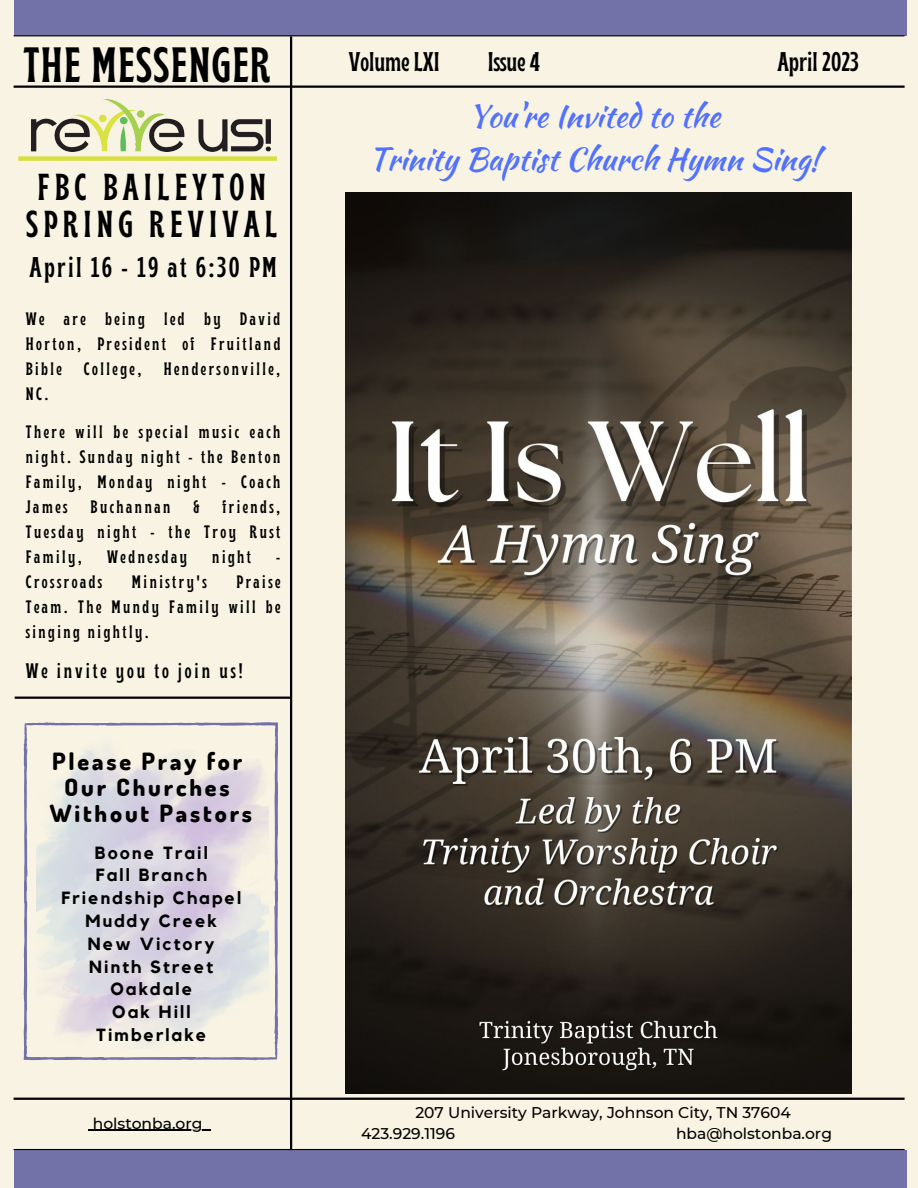
<style>
.page{position:relative;width:918px;height:1188px;background:#f8f3e2}
.page>*{position:absolute;margin:0;border:0;box-sizing:border-box;transform-origin:0 0}
.t1{font:700 condensed 49.5px "Brice";letter-spacing:.025em;color:#000}
.t2{font:700 condensed 37.5px/37.5px "Brice";letter-spacing:.14em;color:#000}
.t3{font:31.2px/42.8px "Kaushan Script";color:#5271ff;text-align:center}
.t4{font:700 condensed 28.5px "Brice";letter-spacing:.085em;color:#000}
.t5{font:700 condensed 27px "Brice";color:#000}
.t6{font:800 23.7px/25.8px "Dosis";letter-spacing:.12em;color:#000;text-align:center}
.t7{font:700 condensed 21px "Brice";letter-spacing:.14em;color:#000}
.t8{font:700 condensed 18px/25px "Brice";letter-spacing:.14em;color:#000;text-align:justify}
.t9{font:700 17.55px/22.8px "Kollektif";letter-spacing:.12em;color:#000;text-align:center}
.t10{font:500 15.45px/21.3px "Montserrat";color:#000}
</style>
<div class="page">
<hr style="left:14px;top:86px;width:891px;height:2px;background:#000">
<div style="left:14px;top:1150px;width:892px;height:38px;background:#7272a9"></div>
<hr style="left:14px;top:1149px;width:891px;height:1px;background:#000">
<div style="left:14px;top:0;width:892px;height:35px;background:#7272a9"></div>
<hr style="left:290px;top:36px;width:2px;height:1114px;background:#000">
<hr style="left:14px;top:35px;width:891px;height:1px;background:#000">
<hr style="left:14px;top:1098px;width:891px;height:2px;background:#000">
<hr style="left:15px;top:697px;width:276px;height:2px;background:#000">
<img style="left:346px;top:192px;width:506px;height:901px">
<hr style="left:93px;top:1130px;width:109px;height:1px;background:#000">
<img style="left:31px;top:99px;width:240px;height:53px">
<div style="left:18px;top:156px;width:259px;height:5px;background:#d8df43"></div>
<svg style="left:24px;top:722px;width:254px;height:338px"></svg>
<h1 class="t1" style="left:24px;top:44px;width:248px">THE MESSENGER</h1>
<h3 class="t5" style="left:349px;top:51px;width:92px">Volume LXI</h3>
<h3 class="t5" style="left:488px;top:51px;width:53px">Issue 4</h3>
<h3 class="t5" style="left:777px;top:51px;width:83px">April 2023</h3>
<h3 class="t3" style="left:369px;top:95px;width:452px">You're Invited to the<br>Trinity Baptist Church Hymn Sing!</h3>
<h2 class="t2" style="left:26px;top:172px;width:252px">FBC BAILEYTON<br>SPRING REVIVAL</h2>
<h3 class="t4" style="left:30px;top:255px;width:249px">April 16 - 19 at 6:30 PM</h3>
<p class="t8" style="left:26px;top:308px;width:256px">We are being led by David Horton, President of Fruitland Bible College, Hendersonville, NC.</p>
<p class="t8" style="left:26px;top:421px;width:256px">There will be special music each night. Sunday night - the Benton Family, Monday night - Coach James</p>
<p class="t8" style="left:26px;top:496px;width:256px;text-indent:197px">friends, Tuesday night - the Troy Rust Family,</p>
<p class="t8" style="left:91px;top:496px;width:81px">Buchannan</p>
<p class="t8" style="left:193px;top:496px;width:7px">&amp;</p>
<p class="t8" style="left:107px;top:546px;width:81px">Wednesday</p>
<p class="t8" style="left:212px;top:546px;width:40px">night</p>
<p class="t8" style="left:276px;top:546px;width:6px">-</p>
<p class="t8" style="left:26px;top:571px;width:256px;text-indent:211px">Praise Team. The Mundy Family will be singing nightly.</p>
<p class="t7" style="left:26px;top:662px;width:219px">We invite you to join us!</p>
<p class="t8" style="left:26px;top:571px;width:78px">Crossroads</p>
<p class="t8" style="left:132px;top:571px;width:76px">Ministry's</p>
<h3 class="t6" style="left:50px;top:748px;width:204px">Please Pray for<br>Our Churches<br>Without Pastors</h3>
<p class="t9" style="left:61px;top:842px;width:181px">Boone Trail<br>Fall Branch<br>Friendship Chapel<br>Muddy Creek<br>New Victory<br>Ninth Street<br>Oakdale<br>Oak Hill<br>Timberlake</p>
<p class="t10" style="left:93px;top:1112px;width:111px">holstonba.org</p>
<p class="t10" style="left:361px;top:1102px;width:431px;text-indent:54px">207 University Parkway, Johnson City, TN 37604<br>423.929.1196</p>
<p class="t10" style="left:676px;top:1123px;width:158px">hba@holstonba.org</p>
</div>
